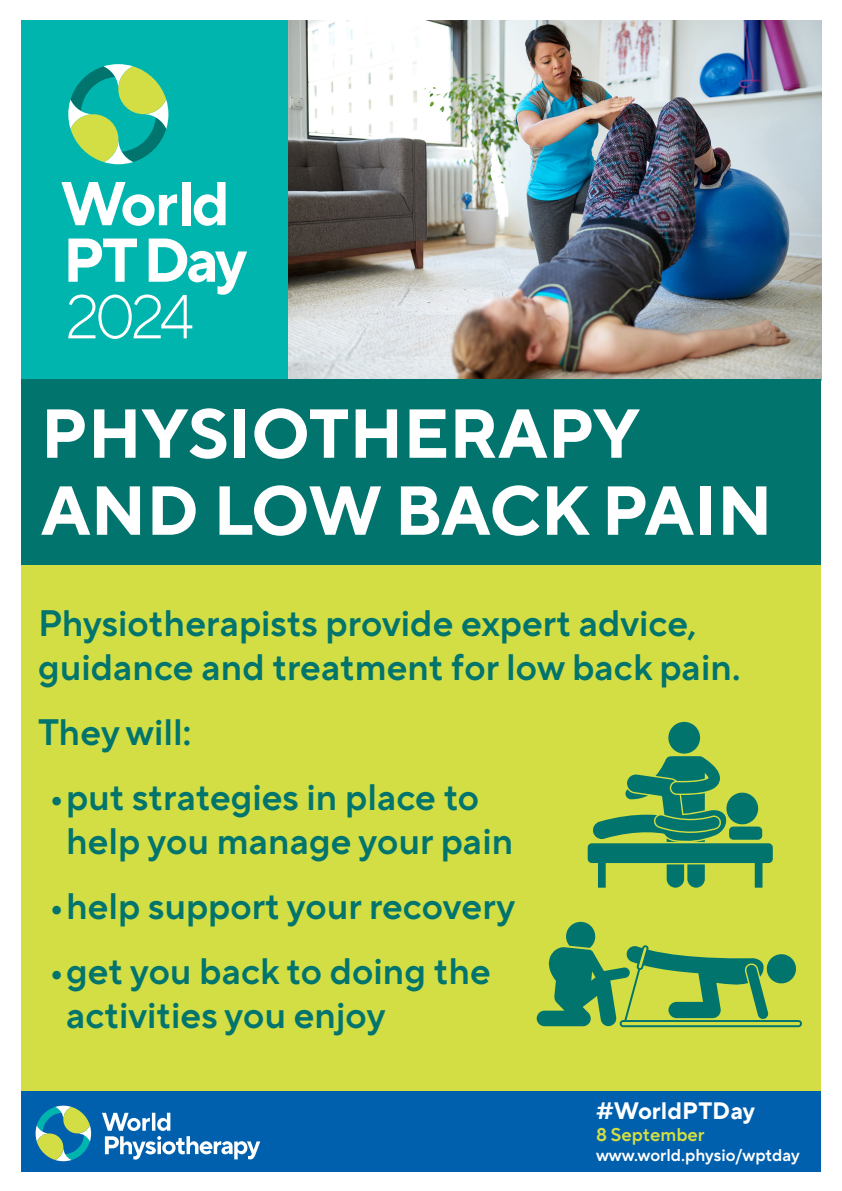
<style>
.page{position:relative;width:842px;height:1191px;background:#fff}
.page>*{position:absolute;margin:0;border:0;box-sizing:border-box;transform-origin:0 0}
.t1{font:700 69.1px/77px "TT Norms Pro";color:#fff}
.t2{font:600 36.7px/44px "TT Norms Pro";color:#00746d}
.t3{font:700 23.7px "TT Norms Pro";color:#fff}
.t4{font:600 18.3px "TT Norms Pro";color:#d2de43}
.t5{font:600 16.9px "TT Norms Pro";color:#fff}
</style>
<div class="page">
<img style="left:288px;top:21px;width:533px;height:358px">
<div style="left:21px;top:557px;width:800px;height:555px;background:#d2de43"></div>
<div style="left:21px;top:1091px;width:800px;height:80px;background:#0160ae"></div>
<svg style="left:102px;top:1112px;width:158px;height:47px"></svg>
<svg style="left:36px;top:1105px;width:55px;height:56px"></svg>
<div style="left:668px;top:722px;width:32px;height:31px;background:#00746d;border-radius:50%"></div>
<svg style="left:588px;top:756px;width:185px;height:131px"></svg>
<div style="left:22px;top:21px;width:266px;height:360px;background:#00b5ae"></div>
<svg style="left:68px;top:64px;width:100px;height:100px"></svg>
<svg style="left:61px;top:182px;width:116px;height:44px"></svg>
<div style="left:182px;top:182px;width:8px;height:43px;background:#fff"></div>
<svg style="left:194px;top:182px;width:32px;height:44px"></svg>
<svg style="left:68px;top:238px;width:179px;height:101px"></svg>
<div style="left:21px;top:379px;width:800px;height:186px;background:#00746d"></div>
<svg style="left:537px;top:921px;width:265px;height:106px"></svg>
<h1 class="t1" style="left:41px;top:390px;width:733px">PHYSIOTHERAPY<br>AND LOW BACK PAIN</h1>
<p class="t2" style="left:38px;top:598px;width:704px">Physiotherapists provide expert advice, guidance and treatment for low back pain.</p>
<p class="t2" style="left:38px;top:707px;width:155px">They will:</p>
<p class="t2" style="left:66px;top:772px;width:449px;text-indent:-18px">•put strategies in place to help you manage your pain</p>
<p class="t2" style="left:48px;top:881px;width:469px">•help support your recovery</p>
<p class="t2" style="left:66px;top:946px;width:426px;text-indent:-18px">•get you back to doing the activities you enjoy</p>
<p class="t3" style="left:596px;top:1093px;width:160px">#WorldPTDay</p>
<p class="t4" style="left:596px;top:1121px;width:110px">8 September</p>
<p class="t5" style="left:596px;top:1142px;width:205px">www.world.physio/wptday</p>
</div>
